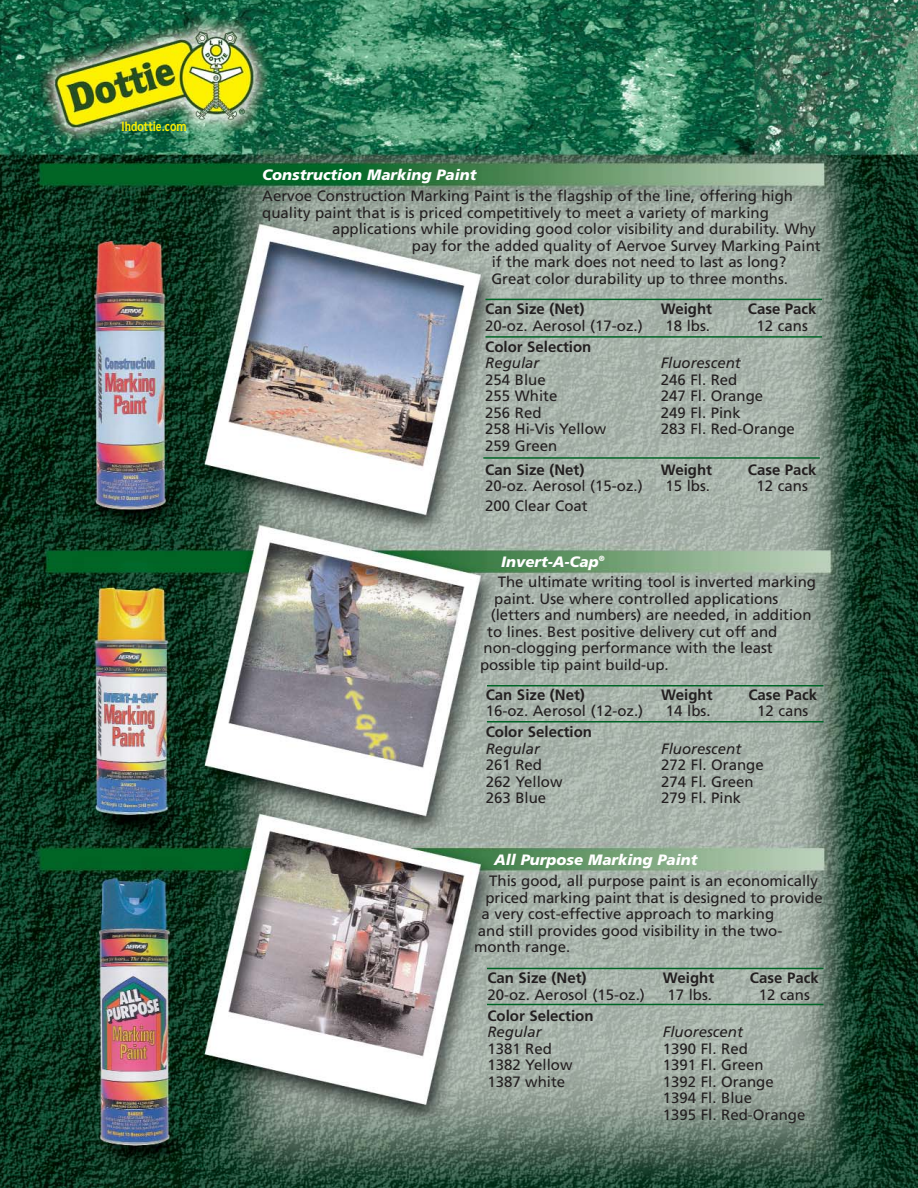
<style>
.page{position:relative;width:918px;height:1188px;background:#fff}
.page>*{position:absolute;margin:0;border:0;box-sizing:border-box;transform-origin:0 0}
.t1{font:15px/16.5px "Frutiger";color:#231f20}
.t2{font:700 15px "Frutiger";color:#231f20}
.t3{font:italic 15px "Frutiger";color:#231f20}
.t4{font:italic 900 15px "Frutiger";color:#fff}
.t5{font:700 13.5px "Quorum";color:#fff200;scale:.85 1}
.s1{font-weight:900;font-style:italic;color:#fff}
</style>
<div class="page">
<img style="left:0;top:0;width:918px;height:1188px">
<hr style="left:485px;top:299px;width:337px;height:1px;background:#006426">
<hr style="left:485px;top:336px;width:337px;height:2px;background:#006426">
<hr style="left:483px;top:457px;width:337px;height:2px;background:#006426">
<hr style="left:487px;top:685px;width:337px;height:1px;background:#006426">
<hr style="left:487px;top:721px;width:337px;height:1px;background:#006426">
<hr style="left:487px;top:968px;width:337px;height:1px;background:#006426">
<hr style="left:487px;top:1004px;width:337px;height:1px;background:#006426">
<p class="t5" style="left:122px;top:121px;width:78px">lhdottie.com</p>
<p class="t4" style="left:262px;top:169px;width:216px">Construction Marking Paint</p>
<p class="t1" style="left:262px;top:189px;width:532px">Aervoe Construction Marking Paint is the flagship of the line, offering high</p>
<p class="t1" style="left:262px;top:205px;width:508px">quality paint that is is priced competitively to meet a variety of marking</p>
<p class="t1" style="left:332px;top:222px;width:485px">applications while providing good color visibility and durability. Why</p>
<p class="t1" style="left:412px;top:238px;width:410px">pay for the added quality of Aervoe Survey Marking Paint</p>
<p class="t1" style="left:492px;top:255px;width:296px">if the mark does not need to last as long?</p>
<p class="t1" style="left:491px;top:271px;width:298px">Great color durability up to three months.</p>
<p class="t2" style="left:485px;top:303px;width:101px">Can Size (Net)</p>
<p class="t2" style="left:661px;top:303px;width:53px">Weight</p>
<p class="t2" style="left:748px;top:303px;width:70px">Case Pack</p>
<p class="t1" style="left:485px;top:318px;width:159px">20-oz. Aerosol (17-oz.)</p>
<p class="t1" style="left:665px;top:318px;width:46px">18 lbs.</p>
<p class="t1" style="left:757px;top:318px;width:53px">12 cans</p>
<p class="t2" style="left:485px;top:340px;width:108px">Color Selection</p>
<p class="t3" style="left:485px;top:357px;width:56px">Regular</p>
<p class="t3" style="left:661px;top:357px;width:81px">Fluorescent</p>
<p class="t1" style="left:485px;top:372px;width:62px">254 Blue</p>
<p class="t1" style="left:661px;top:372px;width:78px">246 Fl. Red</p>
<p class="t1" style="left:485px;top:389px;width:74px">255 White</p>
<p class="t1" style="left:661px;top:389px;width:104px">247 Fl. Orange</p>
<p class="t1" style="left:485px;top:405px;width:58px">256 Red</p>
<p class="t1" style="left:661px;top:405px;width:82px">249 Fl. Pink</p>
<p class="t1" style="left:485px;top:422px;width:123px">258 Hi-Vis Yellow</p>
<p class="t1" style="left:661px;top:422px;width:136px">283 Fl. Red-Orange</p>
<p class="t1" style="left:485px;top:438px;width:74px">259 Green</p>
<p class="t2" style="left:485px;top:463px;width:101px">Can Size (Net)</p>
<p class="t2" style="left:661px;top:463px;width:53px">Weight</p>
<p class="t2" style="left:748px;top:463px;width:70px">Case Pack</p>
<p class="t1" style="left:485px;top:479px;width:159px">20-oz. Aerosol (15-oz.)</p>
<p class="t1" style="left:665px;top:479px;width:46px">15 lbs.</p>
<p class="t1" style="left:757px;top:479px;width:53px">12 cans</p>
<p class="t1" style="left:485px;top:498px;width:104px">200 Clear Coat</p>
<p class="t1" style="left:498px;top:552px;width:320px;line-height:20.9px"><span class="s1">Invert-A-Cap</span><sup>®<br></sup>The ultimate writing tool is inverted marking</p>
<p class="t1" style="left:494px;top:592px;width:286px">paint. Use where controlled applications</p>
<p class="t1" style="left:491px;top:608px;width:322px">(letters and numbers) are needed, in addition</p>
<p class="t1" style="left:487px;top:625px;width:292px">to lines. Best positive delivery cut off and</p>
<p class="t1" style="left:484px;top:641px;width:291px">non-clogging performance with the least</p>
<p class="t1" style="left:480px;top:658px;width:190px">possible tip paint build-up.</p>
<p class="t2" style="left:486px;top:689px;width:101px">Can Size (Net)</p>
<p class="t2" style="left:661px;top:689px;width:53px">Weight</p>
<p class="t2" style="left:748px;top:689px;width:70px">Case Pack</p>
<p class="t1" style="left:486px;top:704px;width:159px">16-oz. Aerosol (12-oz.)</p>
<p class="t1" style="left:666px;top:704px;width:46px">14 lbs.</p>
<p class="t1" style="left:757px;top:704px;width:53px">12 cans</p>
<p class="t2" style="left:486px;top:726px;width:108px">Color Selection</p>
<p class="t3" style="left:486px;top:743px;width:56px">Regular</p>
<p class="t3" style="left:661px;top:743px;width:81px">Fluorescent</p>
<p class="t1" style="left:486px;top:758px;width:58px">261 Red</p>
<p class="t1" style="left:661px;top:758px;width:104px">272 Fl. Orange</p>
<p class="t1" style="left:486px;top:774px;width:78px">262 Yellow</p>
<p class="t1" style="left:661px;top:774px;width:94px">274 Fl. Green</p>
<p class="t1" style="left:486px;top:791px;width:62px">263 Blue</p>
<p class="t1" style="left:661px;top:791px;width:82px">279 Fl. Pink</p>
<p class="t4" style="left:494px;top:854px;width:205px">All Purpose Marking Paint</p>
<p class="t1" style="left:489px;top:874px;width:330px">This good, all purpose paint is an economically</p>
<p class="t1" style="left:485px;top:890px;width:339px">priced marking paint that is designed to provide</p>
<p class="t1" style="left:482px;top:907px;width:294px">a very cost-effective approach to marking</p>
<p class="t1" style="left:478px;top:923px;width:306px">and still provides good visibility in the two-</p>
<p class="t1" style="left:474px;top:940px;width:98px">month range.</p>
<p class="t2" style="left:487px;top:972px;width:101px">Can Size (Net)</p>
<p class="t2" style="left:663px;top:972px;width:53px">Weight</p>
<p class="t2" style="left:750px;top:972px;width:70px">Case Pack</p>
<p class="t1" style="left:487px;top:987px;width:159px">20-oz. Aerosol (15-oz.)</p>
<p class="t1" style="left:668px;top:987px;width:46px">17 lbs.</p>
<p class="t1" style="left:759px;top:987px;width:53px">12 cans</p>
<p class="t2" style="left:487px;top:1009px;width:108px">Color Selection</p>
<p class="t3" style="left:487px;top:1026px;width:56px">Regular</p>
<p class="t3" style="left:663px;top:1026px;width:81px">Fluorescent</p>
<p class="t1" style="left:487px;top:1041px;width:66px">1381 Red</p>
<p class="t1" style="left:663px;top:1041px;width:87px">1390 Fl. Red</p>
<p class="t1" style="left:487px;top:1058px;width:87px">1382 Yellow</p>
<p class="t1" style="left:663px;top:1058px;width:102px">1391 Fl. Green</p>
<p class="t1" style="left:487px;top:1074px;width:79px">1387 white</p>
<p class="t1" style="left:663px;top:1074px;width:144px">1392 Fl. Orange<br>1394 Fl. Blue<br>1395 Fl. Red-Orange</p>
</div>
